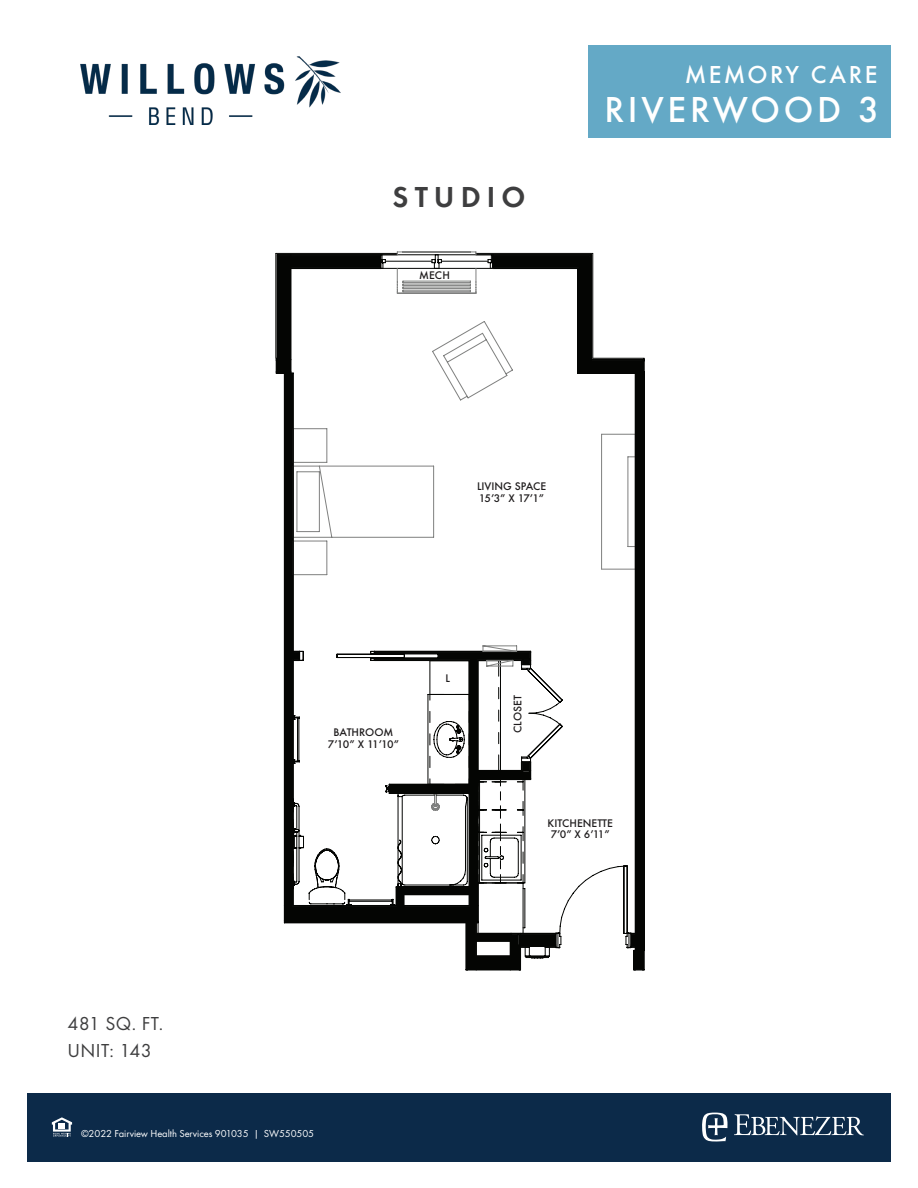
<style>
.page{position:relative;width:918px;height:1188px;background:#fff}
.page>*{position:absolute;margin:0;border:0;box-sizing:border-box;transform-origin:0 0}
.t1{font:500 37.5px "Futura T";letter-spacing:.095em;color:#fff}
.t2{font:600 30px "Futura T";letter-spacing:.2em;color:#3e3e3f}
.t3{font:500 25.5px "Futura T";letter-spacing:.095em;color:#fff}
.t4{font:19.5px "Futura T";letter-spacing:.02em;color:#3e3e3f}
.t5{font:500 11.4px/11.4px "Futura T";color:#1f1c1d}
.t6{font:10.5px "Futura T";letter-spacing:-.01em;color:#fff}
</style>
<div class="page">
<img style="left:80px;top:56px;width:261px;height:68px">
<div style="left:27px;top:1093px;width:864px;height:68px;background:#0c2a49"></div>
<svg style="left:702px;top:1113px;width:26px;height:28px"></svg>
<svg style="left:734px;top:1114px;width:130px;height:21px"></svg>
<svg style="left:52px;top:1117px;width:20px;height:20px"></svg>
<div style="left:589px;top:45px;width:302px;height:93px;background:#64a9c6"></div>
<div style="left:279px;top:257px;width:11px;height:105px;background:#040503"></div>
<hr style="left:578px;top:268px;width:1px;height:105px;background:#040503">
<div style="left:579px;top:267px;width:10px;height:105px;background:#040503"></div>
<div style="left:285px;top:907px;width:192px;height:13px;background:#040503"></div>
<div style="left:637px;top:373px;width:6px;height:578px;background:#040503"></div>
<div style="left:285px;top:373px;width:7px;height:534px;background:#040503"></div>
<hr style="left:276px;top:253px;width:1px;height:105px;background:#040503">
<hr style="left:290px;top:268px;width:1px;height:92px;background:#040503">
<hr style="left:277px;top:255px;width:1px;height:105px;background:#040503">
<hr style="left:278px;top:256px;width:1px;height:104px;background:#040503">
<hr style="left:592px;top:253px;width:1px;height:105px;background:#040503">
<hr style="left:577px;top:268px;width:1px;height:105px;background:#040503">
<hr style="left:591px;top:268px;width:1px;height:92px;background:#040503">
<hr style="left:590px;top:268px;width:1px;height:93px;background:#040503">
<hr style="left:589px;top:268px;width:1px;height:94px;background:#040503">
<svg style="left:294px;top:465px;width:138px;height:73px"></svg>
<hr style="left:293px;top:574px;width:34px;height:1px;background:#7f807f">
<hr style="left:327px;top:541px;width:1px;height:34px;background:#7f807f">
<hr style="left:293px;top:541px;width:34px;height:1px;background:#7f807f">
<hr style="left:293px;top:462px;width:34px;height:1px;background:#7f807f">
<hr style="left:327px;top:429px;width:1px;height:33px;background:#7f807f">
<hr style="left:293px;top:428px;width:34px;height:1px;background:#7f807f">
<svg style="left:432px;top:321px;width:204px;height:249px"></svg>
<svg style="left:277px;top:252px;width:315px;height:42px"></svg>
<hr style="left:285px;top:922px;width:181px;height:1px;background:#040503">
<hr style="left:285px;top:921px;width:182px;height:1px;background:#040503">
<hr style="left:285px;top:920px;width:183px;height:1px;background:#040503">
<hr style="left:635px;top:373px;width:1px;height:560px;background:#040503">
<hr style="left:643px;top:373px;width:2px;height:578px;background:#040503">
<svg style="left:578px;top:358px;width:67px;height:16px"></svg>
<hr style="left:636px;top:373px;width:1px;height:562px;background:#040503">
<hr style="left:643px;top:373px;width:1px;height:578px;background:#040503">
<hr style="left:293px;top:373px;width:1px;height:278px;background:#040503">
<svg style="left:276px;top:358px;width:17px;height:16px"></svg>
<hr style="left:284px;top:373px;width:1px;height:533px;background:#040503">
<hr style="left:292px;top:373px;width:1px;height:280px;background:#040503">
<svg style="left:284px;top:906px;width:1px;height:17px"></svg>
<hr style="left:285px;top:373px;width:1px;height:533px;background:#040503">
<svg style="left:292px;top:645px;width:353px;height:325px"></svg>
<p class="t2" style="left:393px;top:179px;width:134px">STUDIO</p>
<p class="t5" style="left:419px;top:269px;width:32px">MECH</p>
<p class="t3" style="left:685px;top:60px;width:194px">MEMORY CARE</p>
<p class="t1" style="left:604px;top:88px;width:277px">RIVERWOOD 3</p>
<p class="t5" style="left:477px;top:481px;width:71px">LIVING SPACE<br>15’3” X 17’1”</p>
<p class="t5" style="left:328px;top:726px;width:73px;text-align:center">BATHROOM<br>7’10” X 11’10”</p>
<p class="t5" style="left:446px;top:672px;width:6px">L</p>
<p class="t5" style="left:512px;top:733px;width:39px;rotate:-90deg">CLOSET</p>
<p class="t5" style="left:548px;top:817px;width:67px">KITCHENETTE<br>7’0” X 6’11”</p>
<p class="t4" style="left:68px;top:1012px;width:97px">481 SQ. FT.</p>
<p class="t4" style="left:68px;top:1039px;width:86px">UNIT: 143</p>
<p class="t6" style="left:81px;top:1127px;width:235px">©2022 Fairview Health Services 901035 | SW550505</p>
</div>
